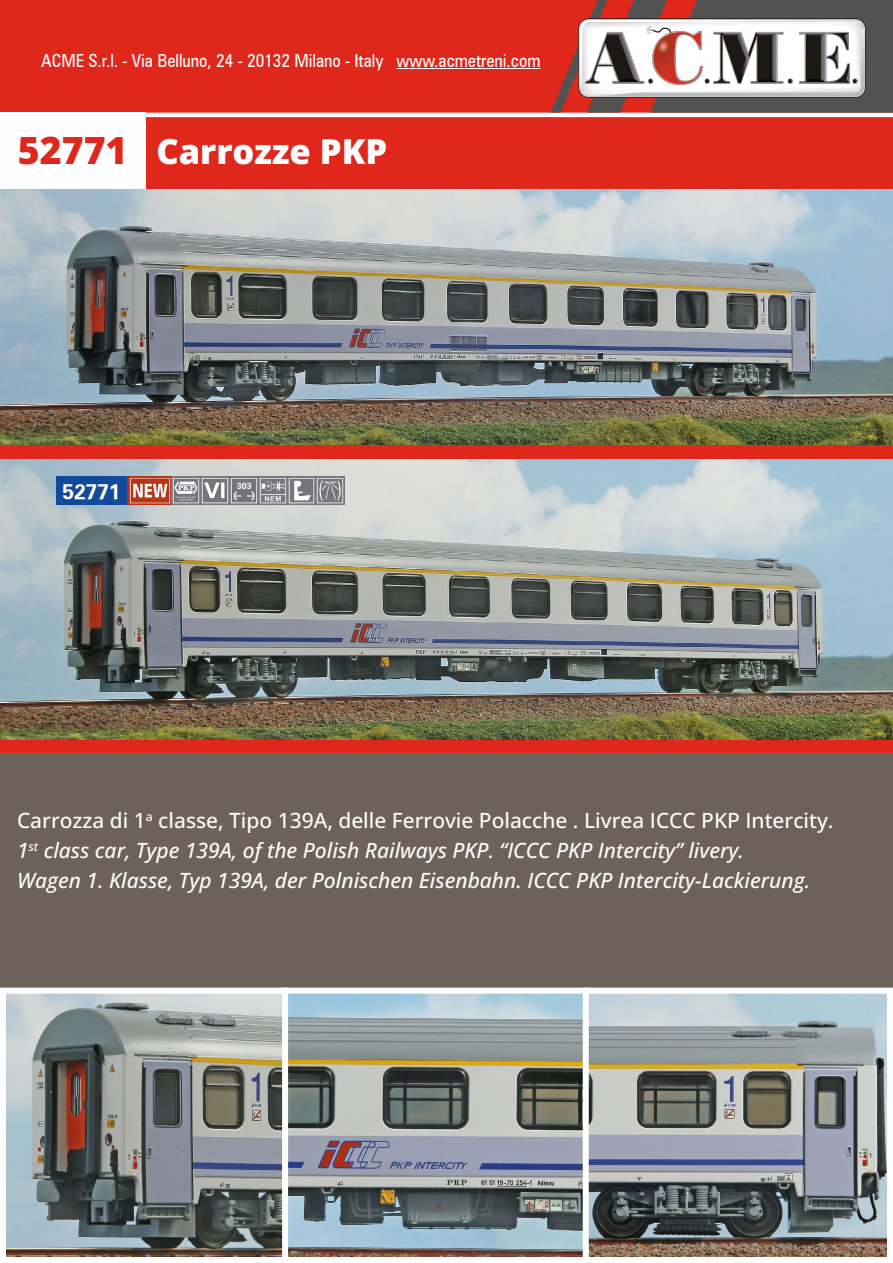
<style>
.page{position:relative;width:893px;height:1263px;background:#fff}
.page>*{position:absolute;margin:0;border:0;box-sizing:border-box;transform-origin:0 0}
.t1{font:800 34.5px "Open Sans";color:#fff}
.t2{font:italic 500 21px/30px "Open Sans";color:#fff}
.t3{font:21px "Zurich Bold BT";color:#fff}
.t4{font:condensed 18px "Zurich BT";color:#fff}
.t5{font:9px "Zurich Bold BT";color:#fff}
.s1{font-size:37.5px;color:#df271c}
.s2{font-style:normal}
</style>
<div class="page">
<div style="left:0;top:0;width:893px;height:189px;background:#df271c"></div>
<div style="left:0;top:444px;width:893px;height:819px;background:#df271c"></div>
<hr style="left:88px;top:113px;width:805px;height:4px;background:#fefefe">
<div style="left:0;top:113px;width:145px;height:76px;background:#fefefe"></div>
<svg style="left:550px;top:0;width:343px;height:113px"></svg>
<img style="left:575px;top:17px;width:291px;height:82px">
<div style="left:0;top:753px;width:893px;height:280px;background:#6d625a"></div>
<hr style="left:397px;top:68px;width:144px;height:1px;background:#fff">
<img style="left:0;top:189px;width:893px;height:255px">
<img style="left:0;top:459px;width:893px;height:281px">
<img style="left:291px;top:987px;width:289px;height:276px">
<img style="left:580px;top:987px;width:313px;height:276px">
<img style="left:0;top:987px;width:291px;height:276px">
<div style="left:56px;top:476px;width:71px;height:29px;background:#114a9b"></div>
<img style="left:127px;top:476px;width:217px;height:29px">
<p class="t4" style="left:41px;top:49px;width:501px">ACME S.r.l. - Via Belluno, 24 - 20132 Milano - Italy www.acmetreni.com</p>
<h1 class="t1" style="left:18px;top:125px;width:371px"><span class="s1">52771</span> Carrozze PKP</h1>
<p class="t3" style="left:63px;top:478px;width:60px">52771</p>
<p class="t5" style="left:237px;top:480px;width:16px">303</p>
<p class="t2" style="left:17px;top:804px;width:818px"><span class="s2">Carrozza di 1</span><sup>a</sup> <span class="s2">classe, Tipo 139A, delle Ferrovie Polacche . Livrea ICCC PKP Intercity.<br></span>1<sup>st</sup> class car, Type 139A, of the Polish Railways PKP. “ICCC PKP Intercity” livery.<br>Wagen 1. Klasse, Typ 139A, der Polnischen Eisenbahn. ICCC PKP Intercity-Lackierung.</p>
</div>
